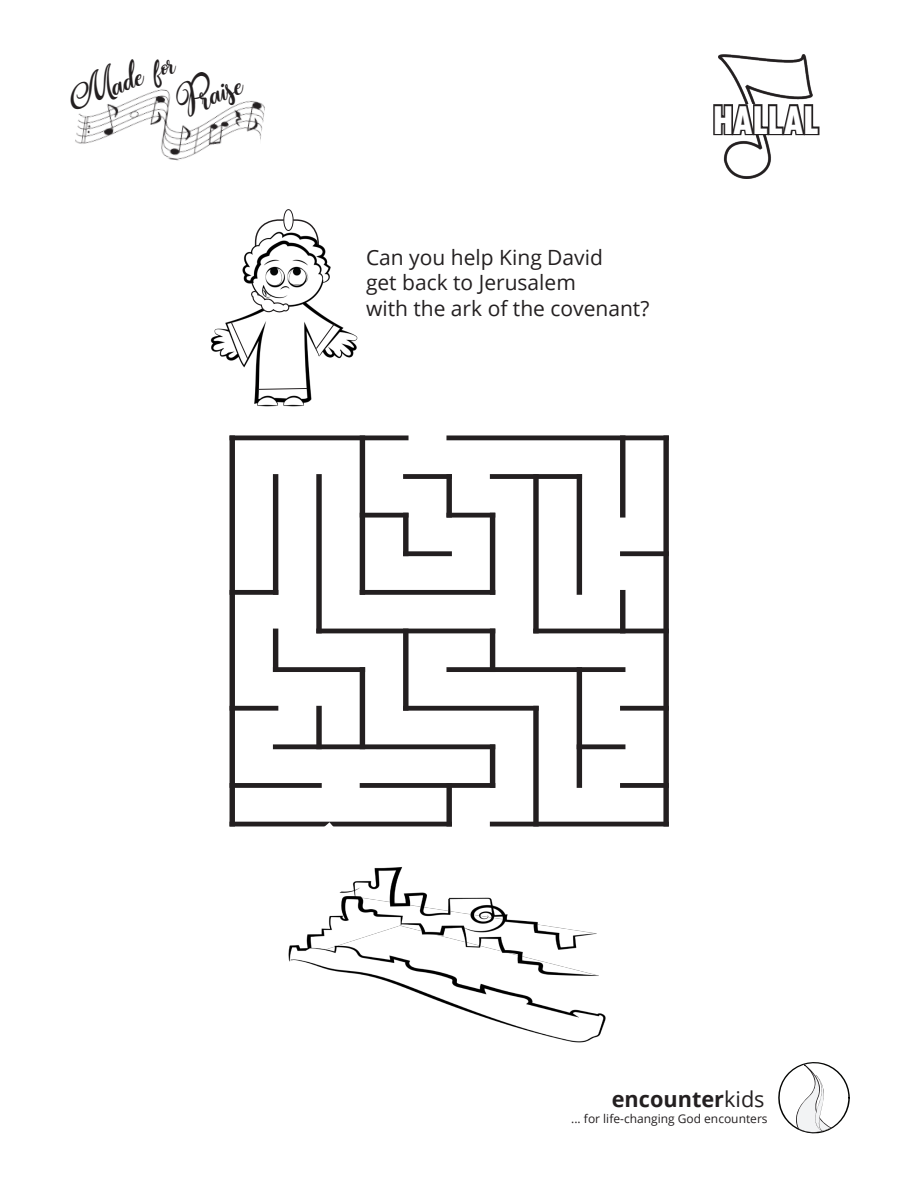
<style>
.page{position:relative;width:918px;height:1188px;background:#fff}
.page>*{position:absolute;margin:0;border:0;box-sizing:border-box;transform-origin:0 0}
.t1{font:38.85px "Muro";color:#fff}
.t2{font:italic 27px "Amastery Script";color:#231f20}
.t3{font:700 21.75px "Open Sans";color:#231f20}
.t4{font:21px "Open Sans";color:#231f20}
.t5{font:12px "Open Sans";color:#231f20}
.s1{font-weight:400}
</style>
<div class="page">
<img style="left:75px;top:89px;width:190px;height:72px">
<img style="left:719px;top:54px;width:94px;height:124px">
<svg style="left:713px;top:102px;width:107px;height:35px"></svg>
<svg style="left:778px;top:1062px;width:72px;height:71px"></svg>
<div style="left:232px;top:435px;width:174px;height:5px;background:#231f20"></div>
<div style="left:449px;top:435px;width:217px;height:5px;background:#231f20"></div>
<div style="left:406px;top:474px;width:43px;height:5px;background:#231f20"></div>
<div style="left:493px;top:474px;width:86px;height:5px;background:#231f20"></div>
<div style="left:362px;top:513px;width:44px;height:5px;background:#231f20"></div>
<div style="left:449px;top:513px;width:44px;height:5px;background:#231f20"></div>
<div style="left:406px;top:551px;width:43px;height:5px;background:#231f20"></div>
<div style="left:623px;top:551px;width:43px;height:5px;background:#231f20"></div>
<div style="left:232px;top:590px;width:44px;height:5px;background:#231f20"></div>
<div style="left:362px;top:590px;width:131px;height:5px;background:#231f20"></div>
<div style="left:319px;top:628px;width:174px;height:6px;background:#231f20"></div>
<div style="left:536px;top:628px;width:130px;height:6px;background:#231f20"></div>
<div style="left:276px;top:667px;width:86px;height:5px;background:#231f20"></div>
<div style="left:449px;top:667px;width:174px;height:5px;background:#231f20"></div>
<div style="left:232px;top:706px;width:44px;height:5px;background:#231f20"></div>
<div style="left:406px;top:706px;width:130px;height:5px;background:#231f20"></div>
<div style="left:623px;top:706px;width:43px;height:5px;background:#231f20"></div>
<div style="left:276px;top:744px;width:217px;height:5px;background:#231f20"></div>
<div style="left:579px;top:744px;width:44px;height:5px;background:#231f20"></div>
<div style="left:232px;top:783px;width:87px;height:5px;background:#231f20"></div>
<div style="left:362px;top:783px;width:131px;height:5px;background:#231f20"></div>
<div style="left:623px;top:783px;width:43px;height:5px;background:#231f20"></div>
<div style="left:232px;top:822px;width:217px;height:5px;background:#231f20"></div>
<div style="left:493px;top:822px;width:173px;height:5px;background:#231f20"></div>
<div style="left:230px;top:438px;width:5px;height:386px;background:#231f20"></div>
<div style="left:273px;top:477px;width:5px;height:115px;background:#231f20"></div>
<div style="left:273px;top:631px;width:5px;height:39px;background:#231f20"></div>
<div style="left:316px;top:477px;width:6px;height:154px;background:#231f20"></div>
<div style="left:316px;top:708px;width:6px;height:39px;background:#231f20"></div>
<div style="left:360px;top:438px;width:5px;height:154px;background:#231f20"></div>
<div style="left:360px;top:670px;width:5px;height:77px;background:#231f20"></div>
<div style="left:403px;top:515px;width:5px;height:39px;background:#231f20"></div>
<div style="left:403px;top:631px;width:5px;height:77px;background:#231f20"></div>
<div style="left:447px;top:477px;width:5px;height:38px;background:#231f20"></div>
<div style="left:447px;top:785px;width:5px;height:39px;background:#231f20"></div>
<div style="left:490px;top:515px;width:5px;height:77px;background:#231f20"></div>
<div style="left:490px;top:631px;width:5px;height:39px;background:#231f20"></div>
<div style="left:490px;top:747px;width:5px;height:38px;background:#231f20"></div>
<div style="left:533px;top:477px;width:6px;height:154px;background:#231f20"></div>
<div style="left:533px;top:708px;width:6px;height:116px;background:#231f20"></div>
<div style="left:577px;top:477px;width:5px;height:115px;background:#231f20"></div>
<div style="left:577px;top:670px;width:5px;height:115px;background:#231f20"></div>
<div style="left:620px;top:438px;width:5px;height:77px;background:#231f20"></div>
<div style="left:620px;top:592px;width:5px;height:39px;background:#231f20"></div>
<div style="left:664px;top:438px;width:5px;height:386px;background:#231f20"></div>
<img style="left:288px;top:867px;width:318px;height:176px">
<svg style="left:254px;top:822px;width:115px;height:111px"></svg>
<svg style="left:497px;top:867px;width:57px;height:52px"></svg>
<img style="left:210px;top:214px;width:148px;height:193px">
<svg style="left:316px;top:323px;width:19px;height:26px"></svg>
<svg style="left:231px;top:322px;width:17px;height:38px"></svg>
<svg style="left:257px;top:388px;width:51px;height:2px"></svg>
<div style="left:284px;top:210px;width:9px;height:21px;background:#fff;border-radius:50%"></div>
<div style="left:284px;top:209px;width:9px;height:22px;border:1px solid #231f20;border-radius:50%"></div>
<svg style="left:250px;top:291px;width:40px;height:21px"></svg>
<p class="t2" style="left:62px;top:90px;width:81px;rotate:-22deg">Made</p>
<p class="t2" style="left:172px;top:94px;width:69px;rotate:-22deg">Praise</p>
<p class="t4" style="left:366px;top:243px;width:238px">Can you help King David</p>
<p class="t4" style="left:366px;top:268px;width:211px">get back to Jerusalem</p>
<p class="t4" style="left:366px;top:294px;width:285px">with the ark of the covenant?</p>
<p class="t1" style="left:714px;top:96px;width:107px">hallal</p>
<p class="t3" style="left:612px;top:1084px;width:154px">encounter<span class="s1">kids</span></p>
<p class="t5" style="left:571px;top:1111px;width:198px">... for life-changing God encounters</p>
</div>
